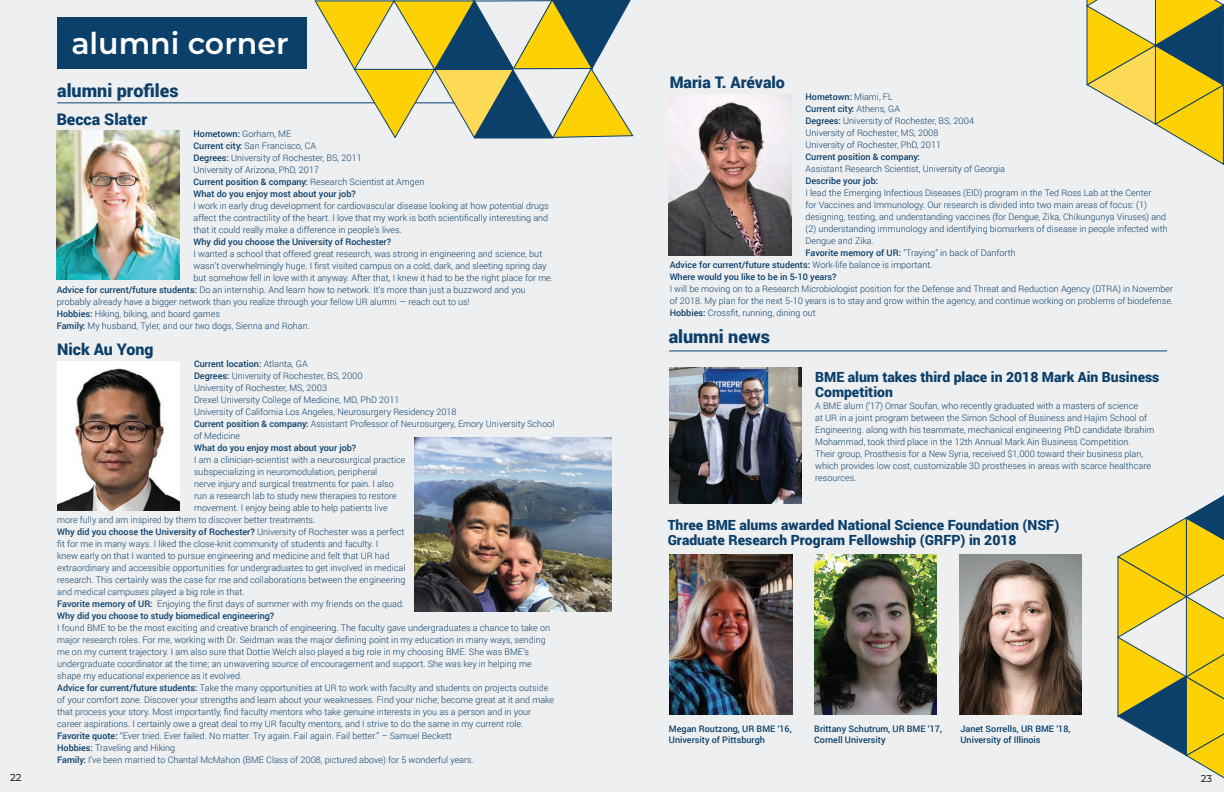
<style>
.page{position:relative;width:1224px;height:792px;background:#fff}
.page>*{position:absolute;margin:0;border:0;box-sizing:border-box;transform-origin:0 0}
.t1{font:600 30px "Montserrat";color:#fff}
.t2{font:900 18px "Roboto";color:#0c3f6a}
.t3{font:900 16px "Roboto";color:#0c3f6a}
.t4{font:900 14px/15px "Roboto";color:#0c3f6a}
.t5{font:500 10px "Montserrat";color:#292b2f}
.t6{font:300 9px/12px "Roboto";color:#0c3f6a}
.t7{font:500 9px "Roboto";color:#0c3f6a}
.t8{font:500 9px/11px "Roboto";color:#0b406a}
.s1{font-weight:500}
.s2{color:#0b406a}
.s3{font-weight:300}
</style>
<div class="page">
<div style="left:595px;top:0;width:629px;height:792px;background:#edeff0"></div>
<div style="left:0;top:0;width:616px;height:792px;background:#edeff0"></div>
<img style="left:57px;top:131px;width:122px;height:149px">
<img style="left:415px;top:437px;width:197px;height:175px">
<img style="left:57px;top:361px;width:123px;height:149px">
<img style="left:669px;top:95px;width:122px;height:160px">
<img style="left:670px;top:368px;width:131px;height:136px">
<img style="left:670px;top:554px;width:122px;height:161px">
<img style="left:814px;top:554px;width:123px;height:161px">
<img style="left:959px;top:554px;width:123px;height:161px">
<hr style="left:57px;top:102px;width:498px;height:1px;background:#0b406a">
<hr style="left:669px;top:350px;width:498px;height:1px;background:#0b406a">
<svg style="left:314px;top:0;width:320px;height:139px"></svg>
<svg style="left:1086px;top:0;width:138px;height:165px"></svg>
<svg style="left:1117px;top:495px;width:107px;height:284px"></svg>
<div style="left:57px;top:18px;width:249px;height:51px;background:#0b406a"></div>
<h1 class="t1" style="left:71px;top:22px;width:219px">alumni corner</h1>
<h2 class="t2" style="left:57px;top:78px;width:123px">alumni profiles</h2>
<h3 class="t3" style="left:57px;top:108px;width:92px">Becca Slater</h3>
<p class="t6" style="left:194px;top:128px;width:232px"><span class="s1">Hometown:</span> Gorham, ME<br><span class="s1">Current city:</span> San Francisco, CA<br><span class="s1">Degrees:</span> University of Rochester, BS, 2011<br>University of Arizona, PhD, 2017<br><span class="s1">Current position &amp; company:</span> Research Scientist at Amgen <span class="s1">What do you enjoy most about your job?</span></p>
<p class="t6" style="left:194px;top:200px;width:357px;text-align:justify">I work in early drug development for cardiovascular disease looking at how potential drugs affect the contractility of the heart. I love that my work is both scientifically interesting and that it could really make a difference in people’s lives.</p>
<p class="t7" style="left:194px;top:236px;width:199px">Why did you choose the University of Rochester?</p>
<p class="t6" style="left:194px;top:248px;width:350px">I wanted a school that offered great research, was strong in engineering and science, but</p>
<p class="t6" style="left:194px;top:260px;width:355px">wasn’t overwhelmingly huge. I first visited campus on a cold, dark, and sleeting spring day</p>
<p class="t6" style="left:194px;top:272px;width:361px">but somehow fell in love with it anyway. After that, I knew it had to be the right place for me.</p>
<p class="t6" style="left:57px;top:284px;width:471px"><span class="s1">Advice for current/future students:</span> Do an internship. And learn how to network. It’s more than just a buzzword and you</p>
<p class="t6" style="left:57px;top:296px;width:415px">probably already have a bigger network than you realize through your fellow UR alumni <span class="s2">—</span> reach out to us!</p>
<p class="t6" style="left:57px;top:308px;width:165px"><span class="s1">Hobbies:</span> Hiking, biking, and board games</p>
<p class="t6" style="left:57px;top:320px;width:255px"><span class="s1">Family:</span> My husband, Tyler, and our two dogs, Sienna and Rohan.</p>
<h3 class="t3" style="left:57px;top:338px;width:98px">Nick Au Yong</h3>
<p class="t6" style="left:194px;top:357px;width:362px"><span class="s1">Current location:</span> Atlanta, GA<br><span class="s1">Degrees:</span> University of Rochester, BS, 2000<br>University of Rochester, MS, 2003<br>Drexel University College of Medicine, MD, PhD 2011<br>University of California Los Angeles, Neurosurgery Residency 2018<br><span class="s1">Current position &amp; company:</span> Assistant Professor of Neurosurgery, Emory University School of Medicine</p>
<p class="t7" style="left:194px;top:441px;width:164px">What do you enjoy most about your job?</p>
<p class="t6" style="left:194px;top:453px;width:213px">I am a clinician-scientist with a neurosurgical practice</p>
<p class="t6" style="left:194px;top:465px;width:185px">subspecializing in neuromodulation, peripheral</p>
<p class="t6" style="left:194px;top:477px;width:201px">nerve injury and surgical treatments for pain. I also</p>
<p class="t6" style="left:194px;top:489px;width:204px">run a research lab to study new therapies to restore</p>
<p class="t6" style="left:194px;top:501px;width:195px">movement. I enjoy being able to help patients live</p>
<p class="t6" style="left:57px;top:513px;width:260px">more fully and am inspired by them to discover better treatments.</p>
<p class="t7" style="left:57px;top:525px;width:349px">Why did you choose the University of Rochester? <span class="s3">University of Rochester was a perfect</span></p>
<p class="t6" style="left:57px;top:537px;width:323px">fit for me in many ways. I liked the close-knit community of students and faculty. I</p>
<p class="t6" style="left:57px;top:549px;width:334px">knew early on that I wanted to pursue engineering and medicine and felt that UR had</p>
<p class="t6" style="left:57px;top:561px;width:350px">extraordinary and accessible opportunities for undergraduates to get involved in medical</p>
<p class="t6" style="left:57px;top:573px;width:350px">research. This certainly was the case for me and collaborations between the engineering</p>
<p class="t6" style="left:57px;top:585px;width:189px">and medical campuses played a big role in that.</p>
<p class="t6" style="left:57px;top:597px;width:349px"><span class="s1">Favorite memory of UR:</span> Enjoying the first days of summer with my friends on the quad.</p>
<p class="t7" style="left:57px;top:609px;width:219px">Why did you choose to study biomedical engineering?</p>
<p class="t6" style="left:57px;top:621px;width:498px">I found BME to be the most exciting and creative branch of engineering. The faculty gave undergraduates a chance to take on major research roles. For me, working with Dr. Seidman was the major defining point in my education in many ways, sending me on my current trajectory. I am also sure that Dottie Welch also played a big role in my choosing BME. She was BME’s undergraduate coordinator at the time; an unwavering source of encouragement and support. She was key in helping me shape my educational experience as it evolved.<br><span class="s1">Advice for current/future students:</span> Take the many opportunities at UR to work with faculty and students on projects outside of your comfort zone. Discover your strengths and learn about your weaknesses. Find your niche; become great at it and make that process your story. Most importantly, find faculty mentors who take genuine interests in you as a person and in your career aspirations. I certainly owe a great deal to my UR faculty mentors, and I strive to do the same in my current role.<br><span class="s1">Favorite quote:</span> “Ever tried. Ever failed. No matter. Try again. Fail again. Fail better.” – Samuel Beckett<br><span class="s1">Hobbies:</span> Traveling and Hiking<br><span class="s1">Family:</span> I’ve been married to Chantal McMahon (BME Class of 2008, pictured above) for 5 wonderful years.</p>
<h3 class="t3" style="left:670px;top:71px;width:117px">Maria T. Arévalo</h3>
<p class="t6" style="left:806px;top:90px;width:170px"><span class="s1">Hometown:</span> Miami, FL<br><span class="s1">Current city:</span> Athens, GA<br><span class="s1">Degrees:</span> University of Rochester, BS, 2004<br>University of Rochester, MS, 2008<br>University of Rochester, PhD, 2011</p>
<p class="t7" style="left:806px;top:150px;width:116px">Current position &amp; company:</p>
<p class="t6" style="left:806px;top:162px;width:201px">Assistant Research Scientist, University of Georgia</p>
<p class="t7" style="left:806px;top:174px;width:74px">Describe your job:</p>
<p class="t6" style="left:806px;top:186px;width:347px">I lead the Emerging Infectious Diseases (EID) program in the Ted Ross Lab at the Center</p>
<p class="t6" style="left:806px;top:198px;width:343px">for Vaccines and Immunology. Our research is divided into two main areas of focus: (1)</p>
<p class="t6" style="left:806px;top:210px;width:362px">designing, testing, and understanding vaccines (for Dengue, Zika, Chikungunya Viruses) and</p>
<p class="t6" style="left:806px;top:222px;width:364px">(2) understanding immunology and identifying biomarkers of disease in people infected with</p>
<p class="t6" style="left:806px;top:234px;width:70px">Dengue and Zika.</p>
<p class="t6" style="left:806px;top:246px;width:212px"><span class="s1">Favorite memory of UR:</span> “Traying” in back of Danforth</p>
<p class="t7" style="left:670px;top:258px;width:264px">Advice for current/future students: <span class="s3">Work-life balance is important.</span></p>
<p class="t7" style="left:670px;top:270px;width:168px">Where would you like to be in 5-10 years?</p>
<p class="t6" style="left:670px;top:282px;width:505px;text-align:justify">I will be moving on to a Research Microbiologist position for the Defense and Threat and Reduction Agency (DTRA) in November of 2018. My plan for the next 5-10 years is to stay and grow within the agency, and continue working on problems of biodefense.<br><span class="s1">Hobbies:</span> Crossfit, running, dining out</p>
<h2 class="t2" style="left:669px;top:324px;width:103px">alumni news</h2>
<h3 class="t4" style="left:815px;top:369px;width:346px">BME alum takes third place in 2018 Mark Ain Business<br>Competition</h3>
<p class="t6" style="left:815px;top:399px;width:341px">A BME alum (‘17) Omar Soufan, who recently graduated with a masters of science<br>at UR in a joint program between the Simon School of Business and Hajim School of Engineering. along with his teammate, mechanical engineering PhD candidate Ibrahim Mohammad, took third place in the 12th Annual Mark Ain Business Competition.<br>Their group, Prosthesis for a New Syria, received $1,000 toward their business plan, which provides low cost, customizable 3D prostheses in areas with scarce healthcare resources.</p>
<h3 class="t4" style="left:668px;top:517px;width:393px">Three BME alums awarded National Science Foundation (NSF)<br>Graduate Research Program Fellowship (GRFP) in 2018</h3>
<p class="t8" style="left:669px;top:723px;width:124px">Megan Routzong, UR BME ‘16,<br>University of Pittsburgh</p>
<p class="t8" style="left:814px;top:723px;width:129px">Brittany Schutrum, UR BME ‘17,<br>Cornell University</p>
<p class="t8" style="left:960px;top:723px;width:112px">Janet Sorrells, UR BME ‘18,<br>University of Illinois</p>
<p class="t5" style="left:10px;top:770px;width:13px">22</p>
<p class="t5" style="left:1201px;top:771px;width:13px">23</p>
</div>
